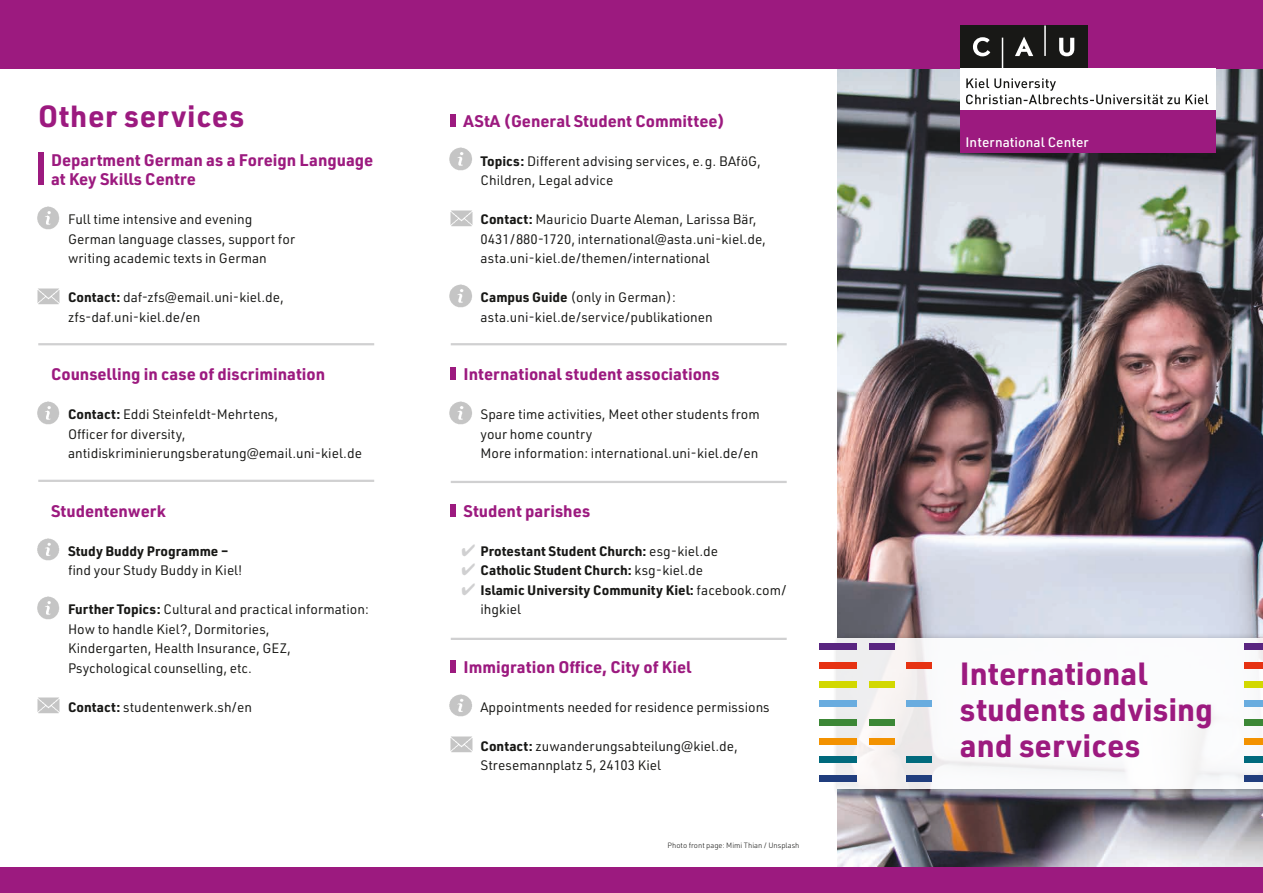
<style>
.page{position:relative;width:1263px;height:893px;background:#fff}
.page>*{position:absolute;margin:0;border:0;box-sizing:border-box;transform-origin:0 0}
.t1{font:700 31.5px/36px "URWDIN";color:#9c1a7f}
.t2{font:700 30px "URWDIN";letter-spacing:.02em;color:#9c1a7f}
.t3{font:700 16.5px/19.5px "URWDIN";color:#9c1a7f}
.t4{font:16.5px/19.5px "Zapf Dingbats ITC";color:#d0d0d1;text-align:justify}
.t5{font:13.5px/19.5px "URWDIN";color:#181816}
.t6{font:700 13.5px/19.5px "URWDIN";color:#181816}
.t7{font:500 13.5px "URWDIN";letter-spacing:.005em;color:#fff}
.t8{font:300 7.5px "URWDIN";color:#181816}
.s1{font-weight:700}
.s2{font-weight:400}
</style>
<div class="page">
<img style="left:838px;top:68px;width:425px;height:799px">
<div style="left:0;top:0;width:1263px;height:68px;background:#9c1a7f"></div>
<div style="left:0;top:867px;width:1263px;height:26px;background:#9c1a7f"></div>
<div style="left:960px;top:26px;width:127px;height:42px;background:#181816"></div>
<svg style="left:973px;top:37px;width:17px;height:19px"></svg>
<svg style="left:1015px;top:37px;width:18px;height:19px"></svg>
<svg style="left:1059px;top:38px;width:15px;height:18px"></svg>
<hr style="left:1002px;top:38px;width:1px;height:30px;background:#fff">
<hr style="left:1044px;top:26px;width:2px;height:30px;background:#fff">
<div style="left:960px;top:68px;width:255px;height:43px;background:#fff"></div>
<svg style="left:966px;top:78px;width:242px;height:26px"></svg>
<div style="left:960px;top:111px;width:255px;height:42px;background:#9c1a7f"></div>
<div style="left:832px;top:633px;width:431px;height:166px;background:#181816;opacity:.47"></div>
<div style="left:838px;top:638px;width:425px;height:150px;background:#fff"></div>
<div style="left:907px;top:663px;width:25px;height:6px;background:#e63212"></div>
<div style="left:907px;top:700px;width:25px;height:7px;background:#69acdf"></div>
<div style="left:907px;top:757px;width:25px;height:6px;background:#006a7d"></div>
<div style="left:907px;top:776px;width:25px;height:6px;background:#203d7d"></div>
<div style="left:869px;top:644px;width:25px;height:6px;background:#592580"></div>
<div style="left:869px;top:681px;width:25px;height:7px;background:#d2d800"></div>
<div style="left:869px;top:719px;width:25px;height:6px;background:#3c8736"></div>
<div style="left:869px;top:738px;width:25px;height:6px;background:#f39200"></div>
<div style="left:838px;top:644px;width:18px;height:6px;background:#592580"></div>
<div style="left:838px;top:663px;width:18px;height:6px;background:#e63212"></div>
<div style="left:838px;top:681px;width:18px;height:7px;background:#d2d800"></div>
<div style="left:838px;top:700px;width:18px;height:7px;background:#69acdf"></div>
<div style="left:838px;top:719px;width:18px;height:6px;background:#3c8736"></div>
<div style="left:838px;top:738px;width:18px;height:6px;background:#f39200"></div>
<div style="left:838px;top:757px;width:18px;height:6px;background:#006a7d"></div>
<div style="left:838px;top:776px;width:18px;height:6px;background:#203d7d"></div>
<div style="left:1244px;top:644px;width:19px;height:6px;background:#592580"></div>
<div style="left:1244px;top:663px;width:19px;height:6px;background:#e63212"></div>
<div style="left:1244px;top:681px;width:19px;height:7px;background:#d2d800"></div>
<div style="left:1244px;top:700px;width:19px;height:7px;background:#69acdf"></div>
<div style="left:1244px;top:719px;width:19px;height:6px;background:#3c8736"></div>
<div style="left:1244px;top:738px;width:19px;height:6px;background:#f39200"></div>
<div style="left:1244px;top:757px;width:19px;height:6px;background:#006a7d"></div>
<div style="left:1244px;top:776px;width:19px;height:6px;background:#203d7d"></div>
<div style="left:819px;top:644px;width:19px;height:6px;background:#592580"></div>
<div style="left:819px;top:663px;width:19px;height:6px;background:#e63212"></div>
<div style="left:819px;top:681px;width:19px;height:7px;background:#d2d800"></div>
<div style="left:819px;top:700px;width:19px;height:7px;background:#69acdf"></div>
<div style="left:819px;top:719px;width:19px;height:6px;background:#3c8736"></div>
<div style="left:819px;top:738px;width:19px;height:6px;background:#f39200"></div>
<div style="left:819px;top:757px;width:19px;height:6px;background:#006a7d"></div>
<div style="left:819px;top:776px;width:19px;height:6px;background:#203d7d"></div>
<div style="left:38px;top:152px;width:6px;height:33px;background:#9c1a7f"></div>
<img style="left:37px;top:206px;width:22px;height:23px">
<img style="left:449px;top:147px;width:23px;height:24px">
<img style="left:449px;top:284px;width:23px;height:23px">
<img style="left:449px;top:401px;width:23px;height:23px">
<img style="left:449px;top:694px;width:23px;height:23px">
<img style="left:37px;top:401px;width:22px;height:23px">
<img style="left:37px;top:538px;width:22px;height:23px">
<img style="left:37px;top:596px;width:22px;height:23px">
<img style="left:37px;top:288px;width:23px;height:16px">
<img style="left:450px;top:210px;width:23px;height:16px">
<img style="left:450px;top:736px;width:23px;height:17px">
<img style="left:37px;top:697px;width:23px;height:17px">
<hr style="left:38px;top:343px;width:336px;height:2px;background:#d0d0d1">
<hr style="left:451px;top:343px;width:336px;height:2px;background:#d0d0d1">
<hr style="left:451px;top:481px;width:336px;height:2px;background:#d0d0d1">
<hr style="left:451px;top:638px;width:336px;height:2px;background:#d0d0d1">
<hr style="left:38px;top:480px;width:336px;height:2px;background:#d0d0d1">
<div style="left:451px;top:114px;width:5px;height:13px;background:#9c1a7f"></div>
<div style="left:451px;top:367px;width:5px;height:13px;background:#9c1a7f"></div>
<div style="left:451px;top:504px;width:5px;height:13px;background:#9c1a7f"></div>
<div style="left:451px;top:660px;width:5px;height:13px;background:#9c1a7f"></div>
<h2 class="t2" style="left:38px;top:95px;width:208px">Other services</h2>
<p class="t3" style="left:51px;top:149px;width:324px">Department German as a Foreign Language at Key Skills Centre</p>
<p class="t5" style="left:68px;top:209px;width:229px">Full time intensive and evening<br>German language classes, support for writing academic texts in German</p>
<p class="t5" style="left:68px;top:287px;width:217px"><span class="s1">Contact:</span> daf-zfs@email.uni-kiel.de, zfs-daf.uni-kiel.de/en</p>
<p class="t3" style="left:51px;top:364px;width:276px">Counselling in case of discrimination</p>
<p class="t5" style="left:68px;top:404px;width:295px"><span class="s1">Contact:</span> Eddi Steinfeldt-Mehrtens,<br>Officer for diversity, antidiskriminierungsberatung@email.uni-kiel.de</p>
<p class="t3" style="left:51px;top:500px;width:116px">Studentenwerk</p>
<p class="t6" style="left:68px;top:540px;width:162px">Study Buddy Programme –</p>
<p class="t5" style="left:68px;top:560px;width:176px">find your Study Buddy in Kiel!</p>
<p class="t5" style="left:68px;top:599px;width:302px"><span class="s1">Further Topics:</span> Cultural and practical information:<br>How to handle Kiel?, Dormitories,<br>Kindergarten, Health Insurance, GEZ, Psychological counselling, etc.</p>
<p class="t5" style="left:68px;top:697px;width:186px"><span class="s1">Contact:</span> studentenwerk.sh/en</p>
<p class="t3" style="left:463px;top:110px;width:263px">AStA (General Student Committee)</p>
<p class="t5" style="left:480px;top:151px;width:282px"><span class="s1">Topics:</span> Different advising services, e.g. BAföG,<br>Children, Legal advice</p>
<p class="t5" style="left:480px;top:209px;width:287px"><span class="s1">Contact:</span> Mauricio Duarte Aleman, Larissa Bär,<br>0431/880-1720, international@asta.uni-kiel.de, asta.uni-kiel.de/themen/international</p>
<p class="t5" style="left:480px;top:287px;width:234px"><span class="s1">Campus Guide</span> (only in German): asta.uni-kiel.de/service/publikationen</p>
<p class="t3" style="left:463px;top:364px;width:258px">International student associations</p>
<p class="t5" style="left:480px;top:404px;width:281px">Spare time activities, Meet other students from your home country<br>More information: international.uni-kiel.de/en</p>
<p class="t3" style="left:463px;top:500px;width:128px">Student parishes</p>
<p class="t6" style="left:480px;top:540px;width:308px">Protestant Student Church: <span class="s2">esg-kiel.de<br></span>Catholic Student Church: <span class="s2">ksg-kiel.de<br></span>Islamic University Community Kiel: <span class="s2">facebook.com/ ihgkiel</span></p>
<p class="t4" style="left:462px;top:540px;width:15px">✔ ✔ ✔</p>
<p class="t3" style="left:463px;top:656px;width:229px">Immigration Office, City of Kiel</p>
<p class="t5" style="left:480px;top:697px;width:291px">Appointments needed for residence permissions</p>
<p class="t5" style="left:480px;top:736px;width:259px"><span class="s1">Contact:</span> zuwanderungsabteilung@kiel.de,<br>Stresemannplatz 5, 24103 Kiel</p>
<p class="t8" style="left:668px;top:841px;width:133px">Photo front page: Mimi Thian / Unsplash</p>
<p class="t7" style="left:965px;top:133px;width:125px">International Center</p>
<h1 class="t1" style="left:960px;top:654px;width:255px">International students advising and services</h1>
</div>
